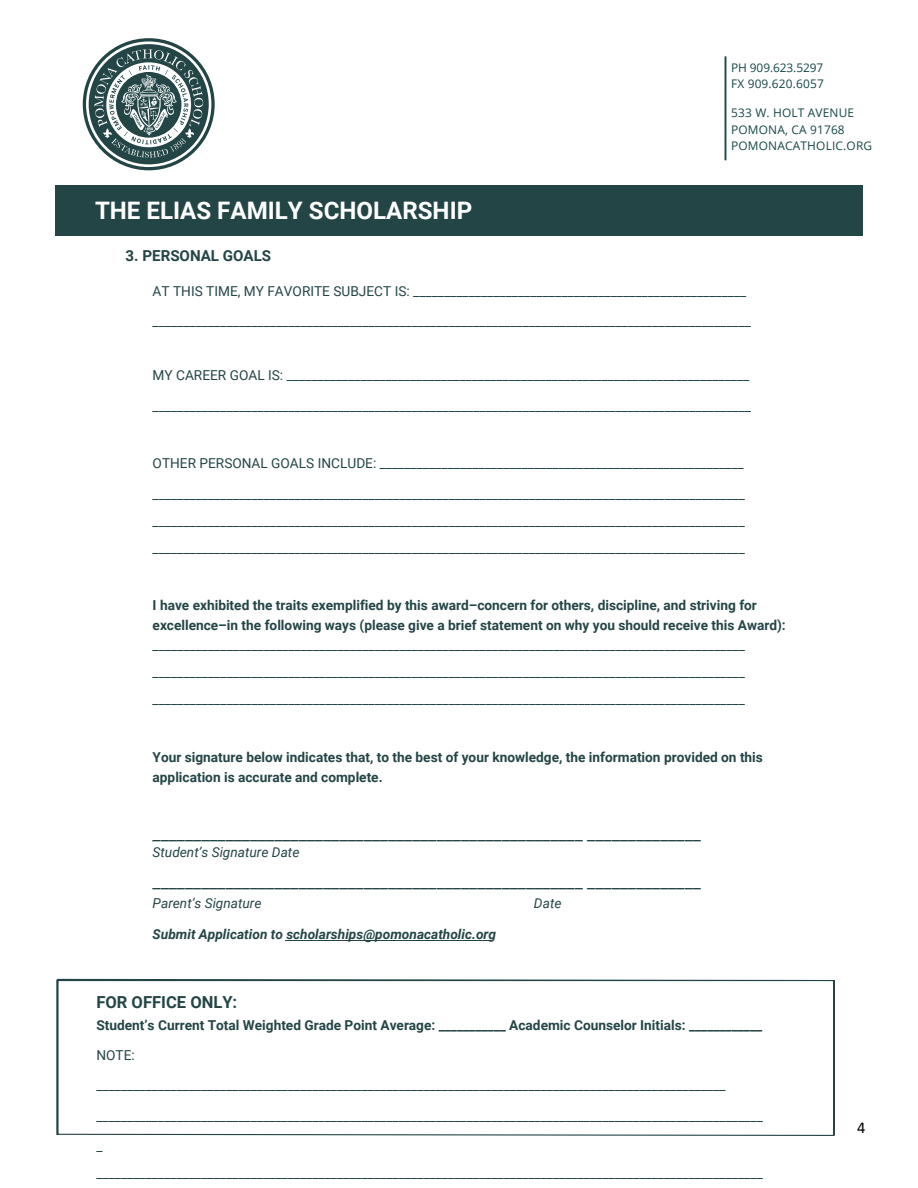
<style>
.page{position:relative;width:918px;height:1188px;background:#fff}
.page>*{position:absolute;margin:0;border:0;box-sizing:border-box;transform-origin:0 0}
.t1{font:700 24.15px "Roboto";color:#fff}
.t2{font:18px "Roboto";color:#244546}
.t3{font:700 16.5px "Roboto";color:#244546}
.t4{font:16.5px "Calibri";color:#000}
.t5{font:700 15.15px "Roboto";color:#244546}
.t6{font:13.65px/27px "Roboto";color:#244546;text-align:justify}
.t7{font:700 13.65px "Roboto";color:#244546}
.t8{font:italic 700 13.65px "Roboto";color:#244546}
.t9{font:italic 13.65px "Roboto";color:#244546}
.t10{font:11.85px "Open Sans";letter-spacing:.015em;color:#164646}
.t11{font:11.85px "Open Sans";letter-spacing:-.005em;color:#164646}
</style>
<div class="page">
<hr style="left:285px;top:940px;width:207px;height:1px;background:#244546">
<svg style="left:56px;top:979px;width:779px;height:157px"></svg>
<svg style="left:82px;top:38px;width:133px;height:132px"></svg>
<hr style="left:725px;top:56px;width:1px;height:104px;background:#164646">
<div style="left:55px;top:186px;width:808px;height:50px;background:#244546"></div>
<p class="t1" style="left:95px;top:197px;width:379px">THE ELIAS FAMILY SCHOLARSHIP</p>
<p class="t5" style="left:126px;top:247px;width:147px">3. PERSONAL GOALS</p>
<p class="t11" style="left:731px;top:59px;width:94px">PH 909.623.5297</p>
<p class="t10" style="left:731px;top:75px;width:94px">FX 909.620.6057</p>
<p class="t10" style="left:731px;top:104px;width:125px">533 W. HOLT AVENUE</p>
<p class="t10" style="left:731px;top:121px;width:115px">POMONA, CA 91768</p>
<p class="t10" style="left:731px;top:137px;width:143px">POMONACATHOLIC.ORG</p>
<p class="t6" style="left:153px;top:278px;width:595px">AT THIS TIME, MY FAVORITE SUBJECT IS: ______________________________________________________</p>
<p class="t6" style="left:153px;top:308px;width:600px">_________________________________________________________________________________________________</p>
<p class="t6" style="left:153px;top:362px;width:598px">MY CAREER GOAL IS: ___________________________________________________________________________</p>
<p class="t6" style="left:153px;top:393px;width:600px">_________________________________________________________________________________________________</p>
<p class="t6" style="left:153px;top:450px;width:593px">OTHER PERSONAL GOALS INCLUDE: ___________________________________________________________</p>
<p class="t6" style="left:153px;top:480px;width:594px">________________________________________________________________________________________________ ________________________________________________________________________________________________ ________________________________________________________________________________________________</p>
<p class="t7" style="left:153px;top:597px;width:606px">I have exhibited the traits exemplified by this award–concern for others, discipline, and striving for</p>
<p class="t7" style="left:153px;top:617px;width:635px">excellence–in the following ways (please give a brief statement on why you should receive this Award):</p>
<p class="t6" style="left:153px;top:632px;width:594px">________________________________________________________________________________________________</p>
<p class="t6" style="left:153px;top:659px;width:594px">________________________________________________________________________________________________</p>
<p class="t6" style="left:153px;top:686px;width:594px">________________________________________________________________________________________________</p>
<p class="t7" style="left:153px;top:749px;width:612px">Your signature below indicates that, to the best of your knowledge, the information provided on this</p>
<p class="t7" style="left:153px;top:769px;width:232px">application is accurate and complete.</p>
<p class="t2" style="left:153px;top:823px;width:550px">_____________________________________________________ ______________</p>
<p class="t9" style="left:153px;top:844px;width:148px">Student’s Signature Date</p>
<p class="t2" style="left:153px;top:872px;width:550px">_____________________________________________________ ______________</p>
<p class="t9" style="left:153px;top:896px;width:110px">Parent’s Signature</p>
<p class="t8" style="left:153px;top:926px;width:345px">Submit Application to scholarships@pomonacatholic.org</p>
<p class="t3" style="left:96px;top:993px;width:142px">FOR OFFICE ONLY:</p>
<p class="t9" style="left:534px;top:896px;width:29px">Date</p>
<p class="t7" style="left:96px;top:1017px;width:667px">Student’s Current Total Weighted Grade Point Average: ___________ Academic Counselor Initials: ____________</p>
<p class="t6" style="left:96px;top:1042px;width:40px">NOTE:</p>
<p class="t6" style="left:96px;top:1072px;width:631px">______________________________________________________________________________________________________</p>
<p class="t6" style="left:96px;top:1103px;width:668px">____________________________________________________________________________________________________________</p>
<p class="t6" style="left:96px;top:1133px;width:8px">_</p>
<p class="t6" style="left:96px;top:1160px;width:668px">____________________________________________________________________________________________________________</p>
<p class="t4" style="left:857px;top:1120px;width:10px">4</p>
</div>
